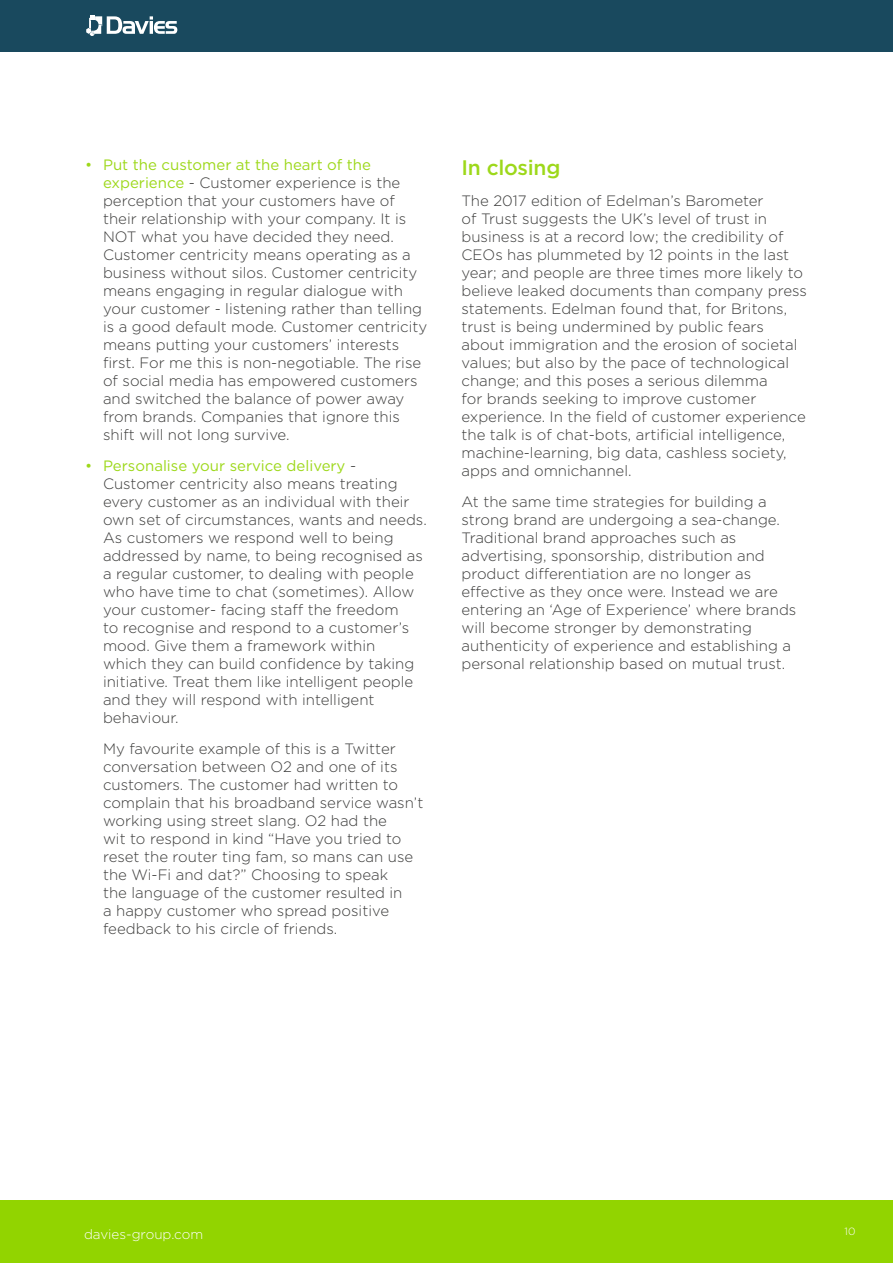
<style>
.page{position:relative;width:893px;height:1263px;background:#fff}
.page>*{position:absolute;margin:0;border:0;box-sizing:border-box;transform-origin:0 0}
.t1{font:500 21px "Gotham";letter-spacing:-.015em;color:#9dd81a}
.t2{font:300 15px/18px "Gotham";color:#3c3c3b}
.t3{font:300 13.5px "Gotham";color:#fff}
.t4{font:300 10.5px "Gotham";color:#fff}
.s1{font-weight:400;color:#9dd81a}
</style>
<div class="page">
<div style="left:0;top:0;width:893px;height:51px;background:#19495e"></div>
<svg style="left:86px;top:15px;width:91px;height:21px"></svg>
<div style="left:0;top:1200px;width:893px;height:63px;background:#92d400"></div>
<p class="t2" style="left:103px;top:156px;width:326px;text-indent:-18px"><span class="s1">• Put the customer at the heart of the experience</span> - Customer experience is the perception that your customers have of their relationship with your company. It is NOT what you have decided they need.<br>Customer centricity means operating as a business without silos. Customer centricity means engaging in regular dialogue with your customer - listening rather than telling is a good default mode. Customer centricity means putting your customers’ interests first. For me this is non-negotiable. The rise of social media has empowered customers and switched the balance of power away from brands. Companies that ignore this shift will not long survive.</p>
<p class="t2" style="left:103px;top:456px;width:325px;text-indent:-18px"><span class="s1">• Personalise your service delivery</span> - Customer centricity also means treating every customer as an individual with their own set of circumstances, wants and needs.<br>As customers we respond well to being addressed by name, to being recognised as a regular customer, to dealing with people who have time to chat (sometimes). Allow your customer- facing staff the freedom<br>to recognise and respond to a customer’s mood. Give them a framework within<br>which they can build confidence by taking initiative. Treat them like intelligent people and they will respond with intelligent behaviour.</p>
<p class="t2" style="left:103px;top:739px;width:322px">My favourite example of this is a Twitter conversation between O2 and one of its customers. The customer had written to complain that his broadband service wasn’t working using street slang. O2 had the<br>wit to respond in kind “Have you tried to reset the router ting fam, so mans can use the Wi-Fi and dat?” Choosing to speak<br>the language of the customer resulted in<br>a happy customer who spread positive feedback to his circle of friends.</p>
<h1 class="t1" style="left:461px;top:154px;width:101px">In closing</h1>
<p class="t2" style="left:461px;top:191px;width:347px">The 2017 edition of Edelman’s Barometer<br>of Trust suggests the UK’s level of trust in business is at a record low; the credibility of CEOs has plummeted by 12 points in the last year; and people are three times more likely to believe leaked documents than company press statements. Edelman found that, for Britons, trust is being undermined by public fears about immigration and the erosion of societal values; but also by the pace of technological change; and this poses a serious dilemma<br>for brands seeking to improve customer experience. In the field of customer experience the talk is of chat-bots, artificial intelligence, machine-learning, big data, cashless society, apps and omnichannel.</p>
<p class="t2" style="left:461px;top:492px;width:336px">At the same time strategies for building a strong brand are undergoing a sea-change.<br>Traditional brand approaches such as advertising, sponsorship, distribution and product differentiation are no longer as effective as they once were. Instead we are entering an ‘Age of Experience’ where brands will become stronger by demonstrating authenticity of experience and establishing a personal relationship based on mutual trust.</p>
<p class="t3" style="left:84px;top:1225px;width:121px">davies-group.com</p>
<p class="t4" style="left:845px;top:1225px;width:12px">10</p>
</div>
